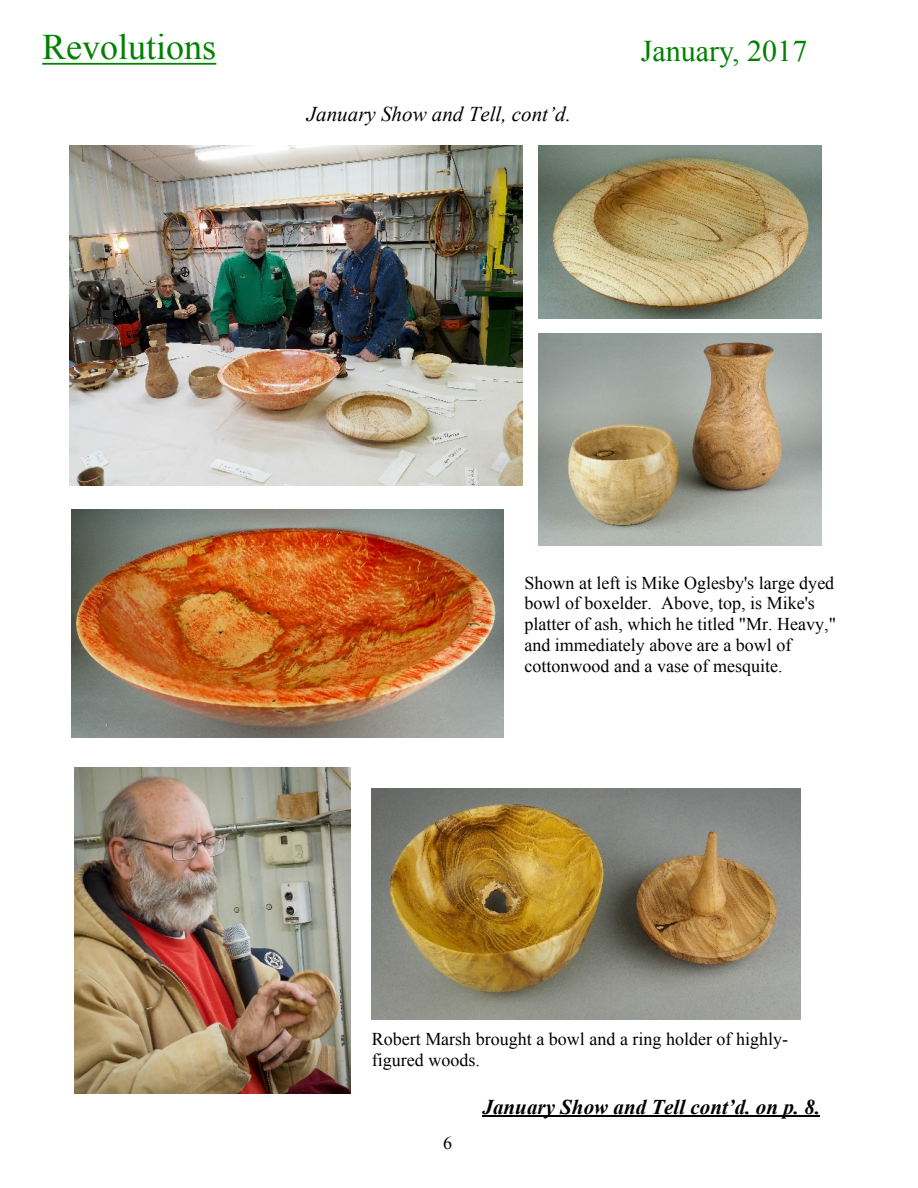
<style>
.page{position:relative;width:918px;height:1188px;background:#fff}
.page>*{position:absolute;margin:0;border:0;box-sizing:border-box;transform-origin:0 0}
.t1{font:36px "Times New Roman";color:#008000}
.t2{font:30px "Times New Roman";color:#008000}
.t3{font:italic 700 21px "Times New Roman";color:#000}
.t4{font:italic 21px "Times New Roman";color:#000}
.t5{font:18px/20.7px "Times New Roman";color:#000}
</style>
<div class="page">
<hr style="left:42px;top:63px;width:174px;height:2px;background:#008000">
<img style="left:69px;top:145px;width:454px;height:340px">
<img style="left:539px;top:145px;width:283px;height:173px">
<img style="left:539px;top:333px;width:283px;height:213px">
<img style="left:71px;top:509px;width:433px;height:229px">
<img style="left:75px;top:768px;width:276px;height:325px">
<img style="left:372px;top:789px;width:429px;height:231px">
<hr style="left:483px;top:1115px;width:337px;height:2px;background:#000">
<h1 class="t1" style="left:42px;top:34px;width:176px">Revolutions</h1>
<h2 class="t2" style="left:641px;top:40px;width:168px">January, 2017</h2>
<p class="t4" style="left:307px;top:106px;width:265px">January Show and Tell, cont’d.</p>
<p class="t5" style="left:524px;top:574px;width:313px">Shown at left is Mike Oglesby's large dyed bowl of boxelder. Above, top, is Mike's platter of ash, which he titled "Mr. Heavy," and immediately above are a bowl of cottonwood and a vase of mesquite.</p>
<p class="t5" style="left:372px;top:1031px;width:418px">Robert Marsh brought a bowl and a ring holder of highly&shy;figured woods.</p>
<p class="t3" style="left:483px;top:1100px;width:339px">January Show and Tell cont’d. on p. 8.</p>
<p class="t5" style="left:443px;top:1134px;width:10px">6</p>
</div>
